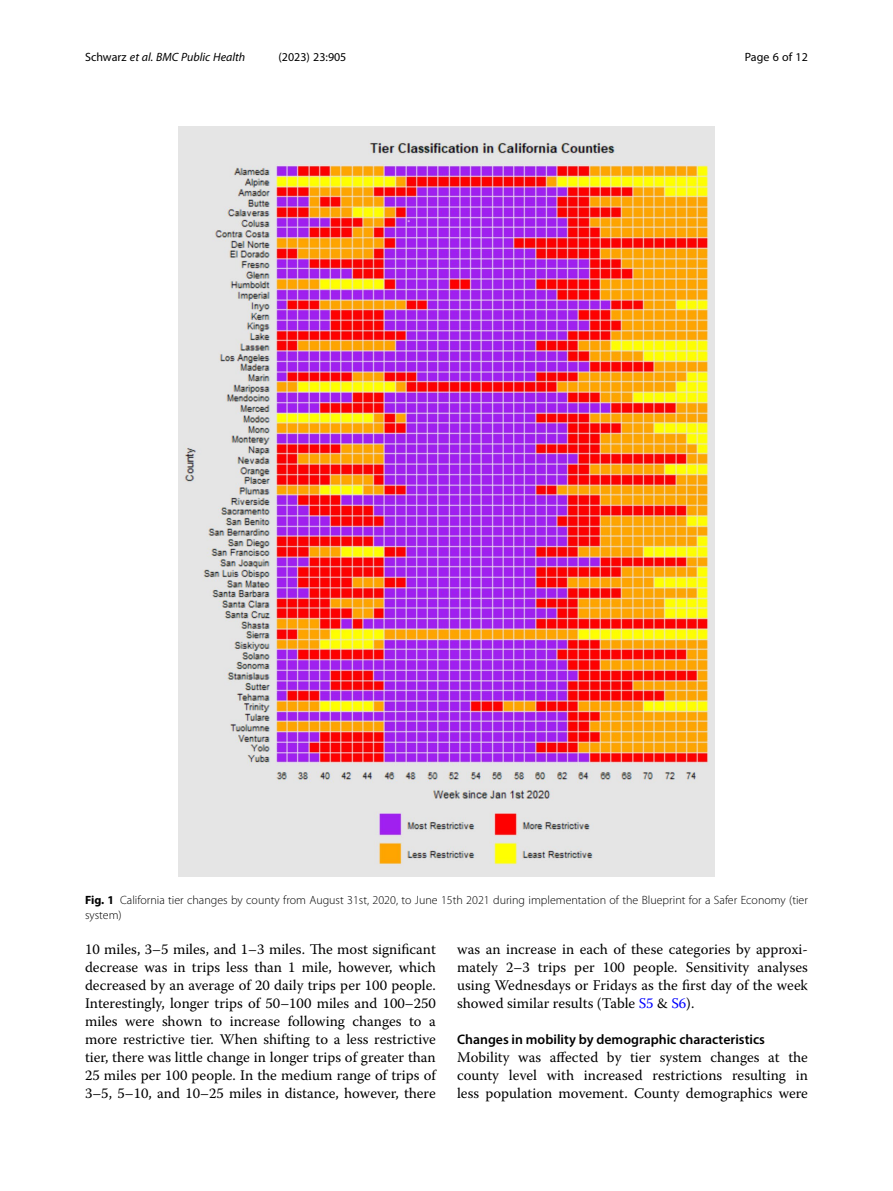
<style>
.page{position:relative;width:893px;height:1191px;background:#fff}
.page>*{position:absolute;margin:0;border:0;box-sizing:border-box;transform-origin:0 0}
.Body_Text{font:14.7px/18px "Warnock Pro";color:#000;text-align:justify}
.Head_2{font:600 13.8px "Myriad Pro";color:#000}
.Figure_Caption{font:300 12px/15px "Myriad Pro";color:#000}
.t1{font:italic 12px "Myriad Pro";color:#000}
.t2{font:12px "Myriad Pro";color:#000}
.s1{font-style:normal}
.s2{font-weight:700}
.s3{color:#00f}
</style>
<div class="page">
<img style="left:178px;top:126px;width:536px;height:751px">
<p class="t1" style="left:85px;top:50px;width:162px"><span class="s1">Schwarz</span> et al. BMC Public Health</p>
<p class="t2" style="left:278px;top:50px;width:70px">(2023) 23:905</p>
<p class="t2" style="left:745px;top:50px;width:65px">Page 6 of 12</p>
<p class="Figure_Caption" style="left:85px;top:892px;width:724px"><span class="s2">Fig. 1</span> California tier changes by county from August 31st, 2020, to June 15th 2021 during implementation of the Blueprint for a Safer Economy (tier system)</p>
<p class="Body_Text" style="left:85px;top:940px;width:352px">10 miles, 3–5 miles, and 1–3 miles. The most significant decrease was in trips less than 1 mile, however, which decreased by an average of 20 daily trips per 100 people.<br>Interestingly, longer trips of 50–100 miles and 100–250 miles were shown to increase following changes to a more restrictive tier. When shifting to a less restrictive tier, there was little change in longer trips of greater than 25 miles per 100 people. In the medium range of trips of 3–5, 5–10, and 10–25 miles in distance, however, there</p>
<p class="Body_Text" style="left:457px;top:940px;width:352px">was an increase in each of these categories by approxi&shy;mately 2–3 trips per 100 people. Sensitivity analyses using Wednesdays or Fridays as the first day of the week showed similar results (Table <span class="s3">S5</span> &amp; <span class="s3">S6</span>).</p>
<p class="Head_2" style="left:457px;top:1031px;width:309px">Changes in mobility by demographic characteristics</p>
<p class="Body_Text" style="left:457px;top:1048px;width:352px">Mobility was affected by tier system changes at the county level with increased restrictions resulting in less population movement. County demographics were</p>
</div>
